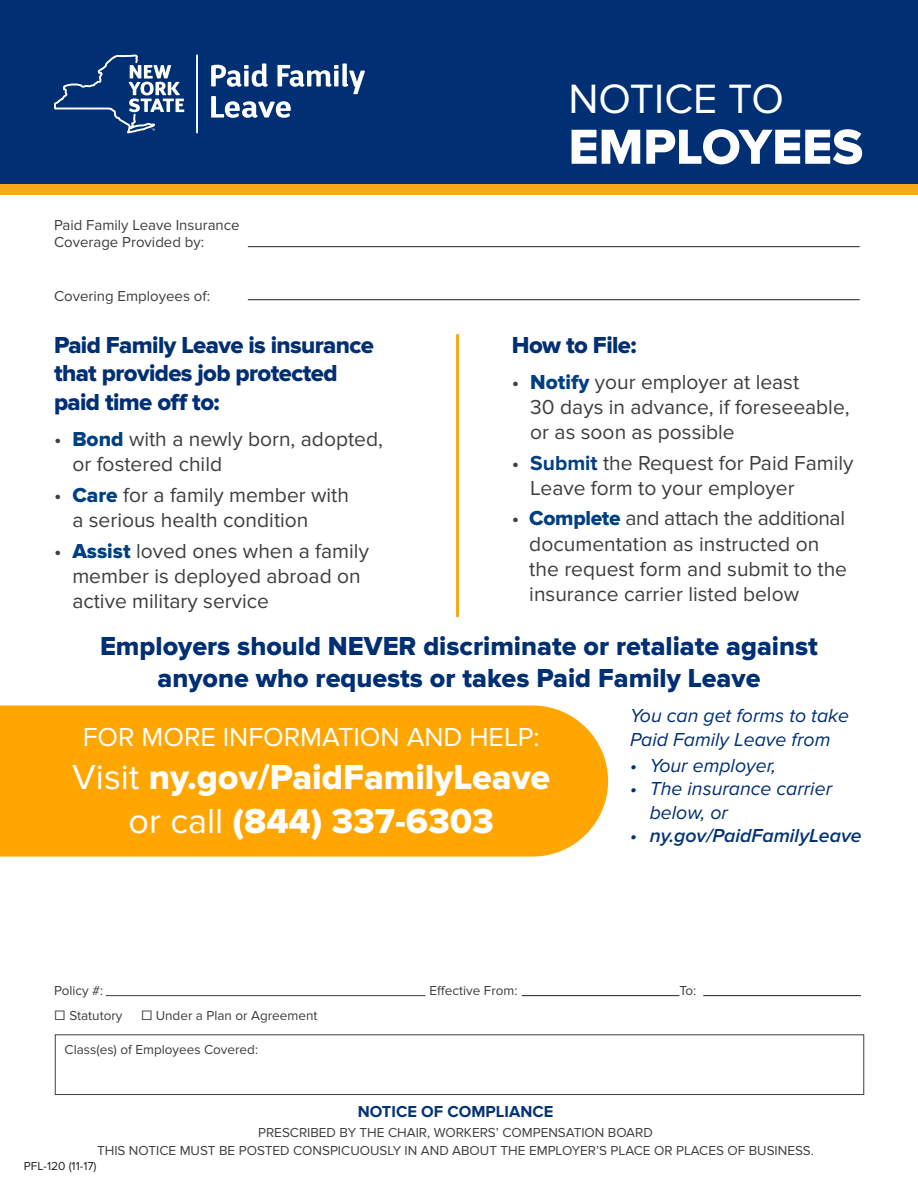
<style>
.page{position:relative;width:918px;height:1188px;background:#fff}
.page>*{position:absolute;margin:0;border:0;box-sizing:border-box;transform-origin:0 0}
.t1{font:51px "Proxima Nova Extrabld";color:#fff}
.t2{font:42.6px "Proxima Nova";color:#fff}
.t3{font:36px "Proxima Nova Extrabld";color:#fff}
.t4{font:27px/32.4px "Proxima Nova Extrabld";color:#002f73;text-align:center}
.t5{font:27px "Proxima Nova";color:#fff}
.t6{font:24px/28.8px "Proxima Nova Extrabld";letter-spacing:-.025em;color:#002f73}
.t7{font:21px/25.2px "Proxima Nova";color:#3e3e3f}
.t8{font:italic 19.5px/23.4px "Proxima Nova";color:#002f73}
.t9{font:italic 600 19.5px "Proxima Nova";color:#053474}
.t10{font:700 16.5px "Proxima Nova";color:#053474}
.t11{font:15px/16.5px "Proxima Nova";color:#3e3e3f}
.t12{font:13.5px "Proxima Nova";color:#3e3e3f}
.t13{font:12px "Proxima Nova";color:#231f20}
.s1{font-family:"Proxima Nova Extrabld";color:#004081}
.s2{font-weight:700;color:#004081}
.s3{font-weight:400;color:#002f73}
.s4{font-family:"Proxima Nova"}
.s5{font-size:16.5px}
</style>
<div class="page">
<div style="left:0;top:0;width:918px;height:184px;background:#002f73"></div>
<div style="left:0;top:184px;width:918px;height:11px;background:#f6aa1b"></div>
<svg style="left:211px;top:63px;width:154px;height:55px"></svg>
<svg style="left:54px;top:54px;width:130px;height:79px"></svg>
<hr style="left:196px;top:54px;width:2px;height:79px;background:#fff">
<hr style="left:248px;top:246px;width:612px;height:1px;background:#231f20">
<hr style="left:248px;top:299px;width:612px;height:1px;background:#231f20">
<hr style="left:456px;top:335px;width:3px;height:281px;background:#f6aa1b">
<div style="left:0;top:705px;width:608px;height:152px;background:#ffa700"></div>
<hr style="left:106px;top:995px;width:320px;height:1px;background:#3e3e3f">
<hr style="left:522px;top:995px;width:157px;height:1px;background:#231f20">
<hr style="left:703px;top:995px;width:158px;height:1px;background:#231f20">
<div style="left:55px;top:1034px;width:809px;height:61px;border:1px solid #3e3e3f"></div>
<p class="t11" style="left:54px;top:217px;width:187px">Paid Family Leave Insurance<br>Coverage Provided by:</p>
<p class="t2" style="left:568px;top:74px;width:217px">NOTICE TO</p>
<p class="t1" style="left:568px;top:123px;width:296px">EMPLOYEES</p>
<p class="t11" style="left:54px;top:288px;width:158px">Covering Employees of:</p>
<p class="t6" style="left:54px;top:331px;width:322px">Paid Family Leave is insurance that provides job protected paid time off to:</p>
<p class="t7" style="left:72px;top:427px;width:312px;text-indent:-18px">• <span class="s1">Bond</span> with a newly born, adopted, or fostered child</p>
<p class="t7" style="left:72px;top:483px;width:278px;text-indent:-18px">• <span class="s1">Care</span> for a family member with a serious health condition</p>
<p class="t7" style="left:72px;top:539px;width:298px;text-indent:-18px">• <span class="s1">Assist</span> loved ones when a family member is deployed abroad on active military service</p>
<p class="t6" style="left:512px;top:331px;width:126px">How to File:</p>
<p class="t7" style="left:530px;top:369px;width:321px;text-indent:-18px">• <span class="s1">Notify</span> your employer at least<br>30 days in advance, if foreseeable, or as soon as possible</p>
<p class="t7" style="left:530px;top:450px;width:325px;text-indent:-18px">• <span class="s2">Submit</span> the Request for Paid Family<br>Leave form to your employer</p>
<p class="t7" style="left:529px;top:506px;width:319px;text-indent:-17px">• <span class="s1">Complete</span> and attach the additional documentation as instructed on the request form and submit to the insurance carrier listed below</p>
<p class="t4" style="left:100px;top:631px;width:719px">Employers should NEVER discriminate or retaliate against anyone who requests or takes Paid Family Leave</p>
<p class="t8" style="left:630px;top:705px;width:221px">You can get forms to take<br>Paid Family Leave from</p>
<p class="t8" style="left:630px;top:754px;width:147px">• Your employer,</p>
<p class="t8" style="left:630px;top:777px;width:203px">• The insurance carrier</p>
<p class="t8" style="left:650px;top:801px;width:80px">below, or</p>
<p class="t9" style="left:630px;top:825px;width:233px"><span class="s3">•</span> ny.gov/PaidFamilyLeave</p>
<p class="t5" style="left:83px;top:722px;width:459px">FOR MORE INFORMATION AND HELP:</p>
<p class="t3" style="left:72px;top:761px;width:480px"><span class="s4">Visit</span> ny.gov/PaidFamilyLeave</p>
<p class="t3" style="left:129px;top:804px;width:367px"><span class="s4">or call</span> (844) 337-6303</p>
<p class="t12" style="left:54px;top:983px;width:51px">Policy #:</p>
<p class="t12" style="left:430px;top:983px;width:89px">Effective From:</p>
<p class="t12" style="left:679px;top:983px;width:18px">To:</p>
<p class="t12" style="left:54px;top:1008px;width:70px"><span class="s5">☐</span> Statutory</p>
<p class="t12" style="left:141px;top:1008px;width:178px"><span class="s5">☐</span> Under a Plan or Agreement</p>
<p class="t12" style="left:65px;top:1042px;width:195px">Class(es) of Employees Covered:</p>
<p class="t10" style="left:358px;top:1102px;width:197px">NOTICE OF COMPLIANCE</p>
<p class="t12" style="left:258px;top:1125px;width:396px">PRESCRIBED BY THE CHAIR, WORKERS’ COMPENSATION BOARD</p>
<p class="t12" style="left:97px;top:1143px;width:718px">THIS NOTICE MUST BE POSTED CONSPICUOUSLY IN AND ABOUT THE EMPLOYER’S PLACE OR PLACES OF BUSINESS.</p>
<p class="t13" style="left:24px;top:1159px;width:74px">PFL-120 (11-17)</p>
</div>
